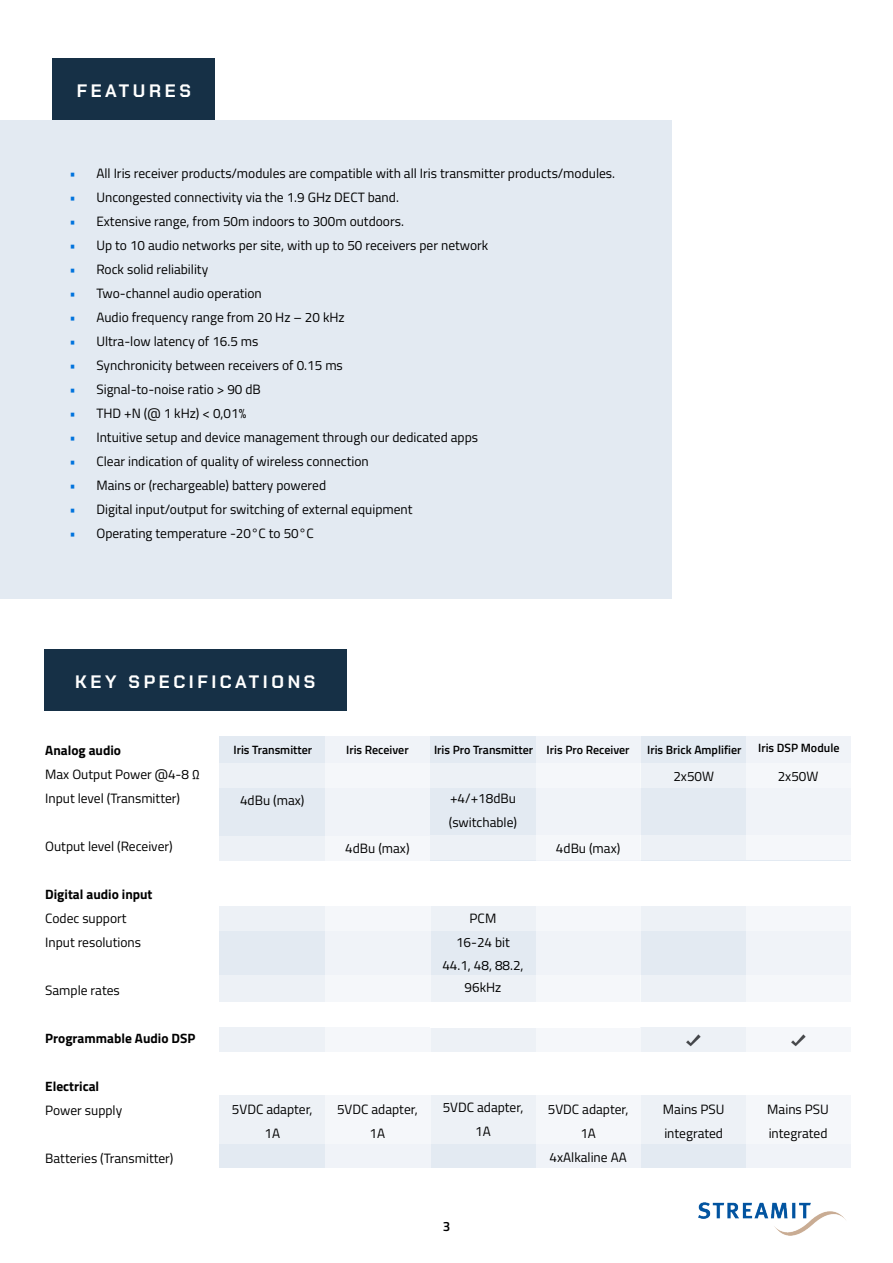
<style>
.page{position:relative;width:893px;height:1263px;background:#fff}
.page>*{position:absolute;margin:0;border:0;box-sizing:border-box;transform-origin:0 0}
.t1{font:700 18px "Chakra Petch";letter-spacing:.2em;color:#fff}
.t2{font:13.5px/24px "Titillium Web";color:#000;text-align:center}
.t3{font:700 13.5px "Titillium Web";color:#000}
.t4{font:600 13.5px "Titillium";color:#000}
.t5{font:600 12px "Titillium Web";color:#000}
.s1{color:#0073dd}
</style>
<div class="page">
<img style="left:699px;top:1203px;width:147px;height:33px">
<div style="left:0;top:120px;width:671px;height:478px;background:#e3eaf2"></div>
<div style="left:53px;top:58px;width:162px;height:62px;background:#163046"></div>
<div style="left:44px;top:649px;width:302px;height:62px;background:#163046"></div>
<div style="left:220px;top:736px;width:210px;height:124px;background:#e3eaf2"></div>
<div style="left:430px;top:736px;width:210px;height:124px;background:#e3eaf2"></div>
<div style="left:640px;top:736px;width:211px;height:124px;background:#e3eaf2"></div>
<div style="left:220px;top:906px;width:210px;height:95px;background:#e3eaf2"></div>
<div style="left:220px;top:1095px;width:210px;height:73px;background:#e3eaf2"></div>
<div style="left:430px;top:906px;width:210px;height:95px;background:#e3eaf2"></div>
<div style="left:430px;top:1095px;width:210px;height:73px;background:#e3eaf2"></div>
<div style="left:640px;top:906px;width:211px;height:95px;background:#e3eaf2"></div>
<div style="left:640px;top:1095px;width:211px;height:73px;background:#e3eaf2"></div>
<div style="left:219px;top:763px;width:211px;height:25px;background:#edf1f6"></div>
<div style="left:430px;top:763px;width:210px;height:25px;background:#edf1f6"></div>
<div style="left:640px;top:763px;width:211px;height:25px;background:#edf1f6"></div>
<div style="left:325px;top:736px;width:105px;height:124px;background:#f0f3f8"></div>
<div style="left:536px;top:736px;width:104px;height:124px;background:#f0f3f8"></div>
<div style="left:746px;top:736px;width:105px;height:124px;background:#f0f3f8"></div>
<div style="left:325px;top:906px;width:105px;height:95px;background:#f0f3f8"></div>
<div style="left:325px;top:1095px;width:105px;height:73px;background:#f0f3f8"></div>
<div style="left:536px;top:906px;width:104px;height:95px;background:#f0f3f8"></div>
<div style="left:536px;top:1095px;width:104px;height:73px;background:#f0f3f8"></div>
<div style="left:746px;top:906px;width:109px;height:95px;background:#f0f3f8"></div>
<div style="left:746px;top:1095px;width:109px;height:73px;background:#f0f3f8"></div>
<div style="left:219px;top:836px;width:211px;height:24px;background:#edf1f6"></div>
<div style="left:430px;top:836px;width:210px;height:24px;background:#edf1f6"></div>
<div style="left:640px;top:836px;width:211px;height:24px;background:#edf1f6"></div>
<div style="left:220px;top:906px;width:210px;height:25px;background:#f1f4f8"></div>
<div style="left:220px;top:1095px;width:210px;height:49px;background:#f1f4f8"></div>
<div style="left:220px;top:1028px;width:210px;height:24px;background:#f1f4f8"></div>
<div style="left:220px;top:975px;width:210px;height:43px;background:#f5f7fa"></div>
<div style="left:430px;top:906px;width:211px;height:25px;background:#edf1f6"></div>
<div style="left:430px;top:1095px;width:211px;height:49px;background:#edf1f6"></div>
<div style="left:430px;top:1028px;width:211px;height:24px;background:#edf1f6"></div>
<div style="left:430px;top:975px;width:210px;height:43px;background:#f5f7fa"></div>
<div style="left:641px;top:906px;width:214px;height:25px;background:#f5f7fa"></div>
<div style="left:641px;top:1095px;width:214px;height:49px;background:#f5f7fa"></div>
<div style="left:641px;top:1028px;width:214px;height:24px;background:#f5f7fa"></div>
<div style="left:640px;top:975px;width:211px;height:43px;background:#f5f7fa"></div>
<img style="left:686px;top:1034px;width:15px;height:13px">
<img style="left:791px;top:1034px;width:15px;height:13px">
<h1 class="t1" style="left:77px;top:80px;width:116px">FEATURES</h1>
<p class="t2" style="left:69px;top:160px;width:547px"><span class="s1">•</span> All Iris receiver products/modules are compatible with all Iris transmitter products/modules.</p>
<p class="t2" style="left:69px;top:184px;width:331px"><span class="s1">•</span> Uncongested connectivity via the 1.9 GHz DECT band.</p>
<p class="t2" style="left:69px;top:208px;width:336px"><span class="s1">•</span> Extensive range, from 50m indoors to 300m outdoors.</p>
<p class="t2" style="left:69px;top:232px;width:420px"><span class="s1">•</span> Up to 10 audio networks per site, with up to 50 receivers per network</p>
<p class="t2" style="left:69px;top:256px;width:140px"><span class="s1">•</span> Rock solid reliability</p>
<p class="t2" style="left:69px;top:280px;width:194px"><span class="s1">•</span> Two-channel audio operation</p>
<p class="t2" style="left:69px;top:304px;width:277px"><span class="s1">•</span> Audio frequency range from 20 Hz – 20 kHz</p>
<p class="t2" style="left:69px;top:328px;width:191px"><span class="s1">•</span> Ultra-low latency of 16.5 ms</p>
<p class="t2" style="left:69px;top:352px;width:275px"><span class="s1">•</span> Synchronicity between receivers of 0.15 ms</p>
<p class="t2" style="left:69px;top:376px;width:193px"><span class="s1">•</span> Signal-to-noise ratio &gt; 90 dB</p>
<p class="t2" style="left:69px;top:400px;width:178px"><span class="s1">•</span> THD +N (@ 1 kHz) &lt; 0,01%</p>
<p class="t2" style="left:69px;top:424px;width:410px"><span class="s1">•</span> Intuitive setup and device management through our dedicated apps</p>
<p class="t2" style="left:69px;top:448px;width:301px"><span class="s1">•</span> Clear indication of quality of wireless connection</p>
<p class="t2" style="left:69px;top:472px;width:258px"><span class="s1">•</span> Mains or (rechargeable) battery powered</p>
<p class="t2" style="left:69px;top:496px;width:345px"><span class="s1">•</span> Digital input/output for switching of external equipment</p>
<p class="t2" style="left:69px;top:520px;width:246px"><span class="s1">•</span> Operating temperature -20°C to 50°C</p>
<h1 class="t1" style="left:75px;top:671px;width:242px">KEY SPECIFICATIONS</h1>
<p class="t3" style="left:45px;top:740px;width:77px">Analog audio</p>
<p class="t2" style="left:45px;top:761px;width:156px;text-align:left">Max Output Power @4-8 Ω<br>Input level (Transmitter)</p>
<p class="t2" style="left:45px;top:833px;width:129px">Output level (Receiver)</p>
<p class="t3" style="left:45px;top:884px;width:109px">Digital audio input</p>
<p class="t2" style="left:45px;top:905px;width:97px;text-align:left">Codec support<br>Input resolutions</p>
<p class="t2" style="left:45px;top:977px;width:76px">Sample rates</p>
<p class="t3" style="left:45px;top:1028px;width:152px">Programmable Audio DSP</p>
<p class="t3" style="left:45px;top:1076px;width:56px">Electrical</p>
<p class="t2" style="left:45px;top:1097px;width:79px">Power supply</p>
<p class="t2" style="left:45px;top:1145px;width:130px">Batteries (Transmitter)</p>
<p class="t5" style="left:233px;top:740px;width:80px">Iris Transmitter</p>
<p class="t5" style="left:346px;top:740px;width:64px">Iris Receiver</p>
<p class="t5" style="left:434px;top:740px;width:197px">Iris Pro Transmitter Iris Pro Receiver</p>
<p class="t5" style="left:647px;top:740px;width:96px">Iris Brick Amplifier</p>
<p class="t5" style="left:758px;top:739px;width:83px">Iris DSP Module</p>
<p class="t2" style="left:240px;top:787px;width:66px">4dBu (max)</p>
<p class="t2" style="left:778px;top:763px;width:42px">2x50W</p>
<p class="t2" style="left:673px;top:763px;width:42px">2x50W</p>
<p class="t2" style="left:449px;top:786px;width:70px;text-align:left">+4/+18dBu (switchable)</p>
<p class="t2" style="left:345px;top:835px;width:66px">4dBu (max)</p>
<p class="t2" style="left:456px;top:906px;width:55px">PCM<br>16-24 bit</p>
<p class="t2" style="left:442px;top:953px;width:83px;line-height:22.5px">44.1, 48, 88.2,<br>96kHz</p>
<p class="t2" style="left:556px;top:835px;width:66px">4dBu (max)</p>
<p class="t2" style="left:232px;top:1096px;width:82px">5VDC adapter,<br>1A</p>
<p class="t2" style="left:337px;top:1096px;width:82px">5VDC adapter,<br>1A</p>
<p class="t2" style="left:443px;top:1095px;width:82px">5VDC adapter,<br>1A</p>
<p class="t4" style="left:443px;top:1216px;width:9px">3</p>
<p class="t2" style="left:548px;top:1096px;width:82px">5VDC adapter,<br>1A<br>4xAlkaline AA</p>
<p class="t2" style="left:663px;top:1096px;width:63px;text-align:left">Mains PSU integrated</p>
<p class="t2" style="left:767px;top:1096px;width:63px;text-align:left">Mains PSU integrated</p>
</div>
